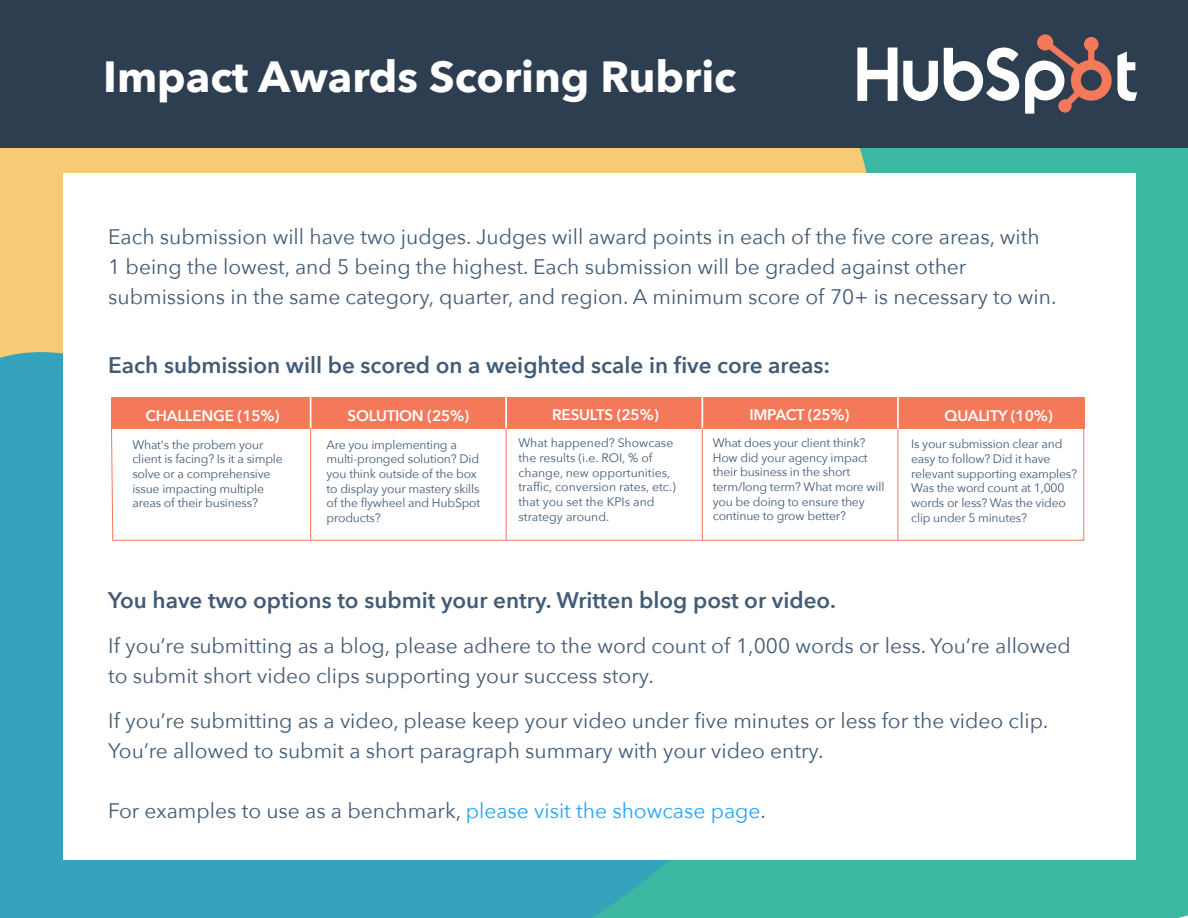
<style>
.page{position:relative;width:1188px;height:918px;background:#fff}
.page>*{position:absolute;margin:0;border:0;box-sizing:border-box;transform-origin:0 0}
.t1{font:700 43.5px "Avenir Next";color:#fff}
.t2{font:600 22.5px "Avenir Next";color:#425b76}
.t3{font:21px/30px "Avenir Next";color:#425b76}
.t4{font:600 15.3px "Avenir Next";letter-spacing:-.015em;color:#fff}
.t5{font:12.15px/14.7px "Avenir Next";letter-spacing:-.015em;color:#425b76}
.s1{color:#21a5fb}
</style>
<div class="page">
<div style="left:780px;top:148px;width:408px;height:770px;background:#3cb7a1"></div>
<div style="left:0;top:148px;width:880px;height:203px;background:#f7ca76"></div>
<svg style="left:0;top:351px;width:780px;height:567px;background:#36a5b8"></svg>
<div style="left:63px;top:173px;width:1073px;height:687px;background:#fff"></div>
<div style="left:0;top:0;width:1188px;height:148px;background:#2d3e50"></div>
<div style="left:111px;top:397px;width:973px;height:31px;background:#f4785a"></div>
<svg style="left:857px;top:48px;width:40px;height:53px"></svg>
<svg style="left:903px;top:61px;width:35px;height:40px"></svg>
<svg style="left:944px;top:48px;width:75px;height:53px"></svg>
<svg style="left:1025px;top:34px;width:112px;height:80px"></svg>
<hr style="left:310px;top:396px;width:1px;height:32px;background:#fff">
<hr style="left:505px;top:396px;width:2px;height:32px;background:#fff">
<hr style="left:701px;top:396px;width:2px;height:33px;background:#fff">
<hr style="left:897px;top:396px;width:2px;height:33px;background:#fff">
<svg style="left:111px;top:426px;width:974px;height:115px"></svg>
<h1 class="t1" style="left:103px;top:39px;width:634px">Impact Awards Scoring Rubric</h1>
<p class="t3" style="left:108px;top:221px;width:950px">Each submission will have two judges. Judges will award points in each of the five core areas, with<br>1 being the lowest, and 5 being the highest. Each submission will be graded against other submissions in the same category, quarter, and region. A minimum score of 70+ is necessary to win.</p>
<h2 class="t2" style="left:108px;top:346px;width:724px">Each submission will be scored on a weighted scale in five core areas:</h2>
<p class="t4" style="left:145px;top:403px;width:136px">CHALLENGE (15%)</p>
<p class="t5" style="left:132px;top:436px;width:152px">What's the probem your client is facing? Is it a simple solve or a comprehensive issue impacting multiple areas of their business?</p>
<p class="t4" style="left:348px;top:403px;width:123px">SOLUTION (25%)</p>
<p class="t5" style="left:327px;top:436px;width:155px">Are you implementing a multi-pronged solution? Did you think outside of the box to display your mastery skills of the flywheel and HubSpot products?</p>
<p class="t4" style="left:552px;top:401px;width:108px">RESULTS (25%)</p>
<p class="t5" style="left:518px;top:435px;width:159px">What happened? Showcase the results (i.e. ROI, % of change, new opportunities, traffic, conversion rates, etc.) that you set the KPIs and strategy around.</p>
<p class="t4" style="left:749px;top:401px;width:102px">IMPACT (25%)</p>
<p class="t5" style="left:713px;top:435px;width:173px">What does your client think?<br>How did your agency impact their business in the short term/long term? What more will you be doing to ensure they continue to grow better?</p>
<p class="t4" style="left:945px;top:402px;width:110px">QUALITY (10%)</p>
<p class="t5" style="left:911px;top:436px;width:167px">Is your submission clear and easy to follow? Did it have relevant supporting examples?<br>Was the word count at 1,000 words or less? Was the video clip under 5 minutes?</p>
<h2 class="t2" style="left:108px;top:581px;width:729px">You have two options to submit your entry. Written blog post or video.</h2>
<h3 class="t3" style="left:108px;top:630px;width:964px">If you’re submitting as a blog, please adhere to the word count of 1,000 words or less. You’re allowed to submit short video clips supporting your success story.</h3>
<h3 class="t3" style="left:108px;top:705px;width:941px">If you’re submitting as a video, please keep your video under five minutes or less for the video clip.<br>You’re allowed to submit a short paragraph summary with your video entry.</h3>
<h3 class="t3" style="left:108px;top:795px;width:659px">For examples to use as a benchmark, <span class="s1">please visit the showcase page</span>.</h3>
</div>
